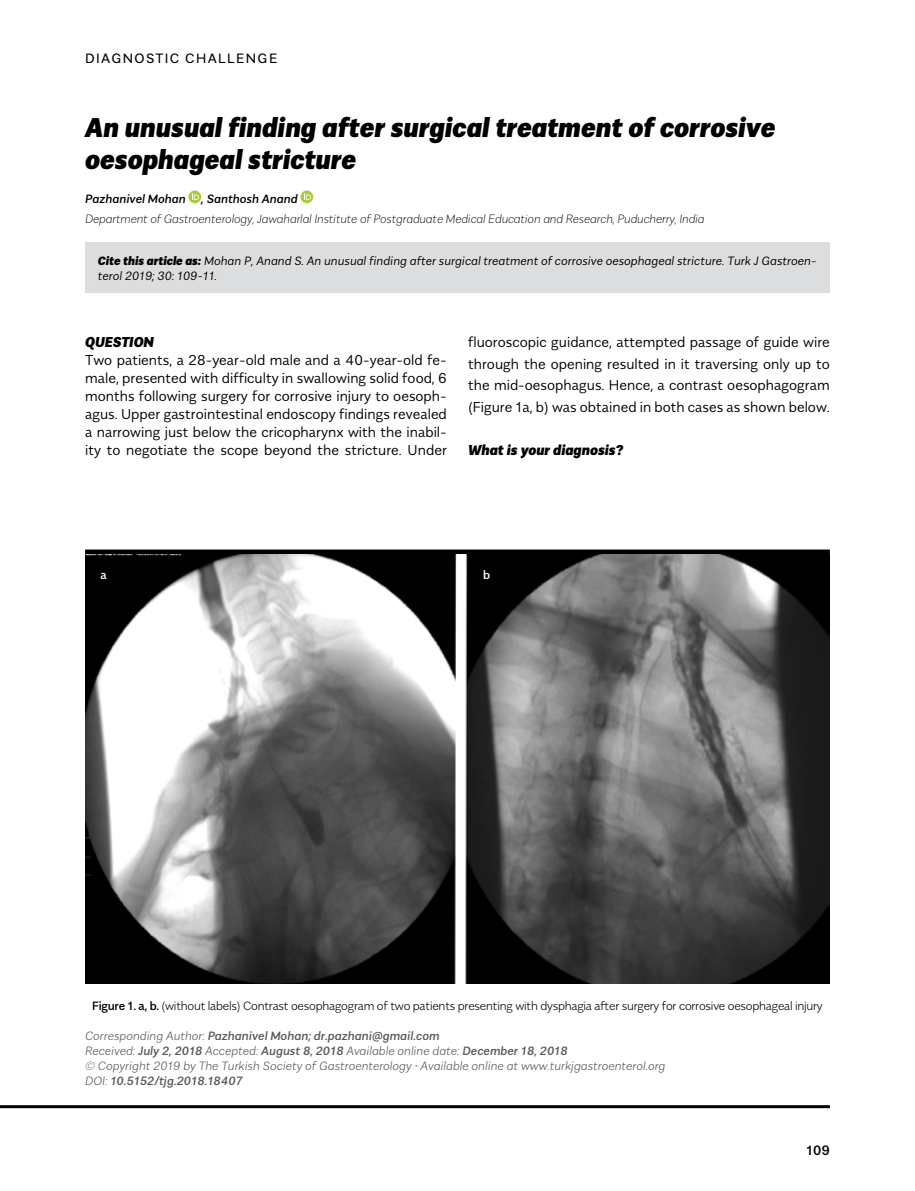
<style>
.page{position:relative;width:915px;height:1191px;background:#fff}
.page>*{position:absolute;margin:0;border:0;box-sizing:border-box;transform-origin:0 0}
.t1{font:italic 900 27px/31.5px "Alergia Normal";color:#000}
.t2{font:300 14.25px/18px "Alergia Normal";color:#000;text-align:justify}
.t3{font:italic 900 14.25px "Alergia Normal";color:#000}
.t4{font:13.5px "Alergia Normal";letter-spacing:.1em;color:#000}
.t5{font:500 13.5px "Alergia Normal";color:#000}
.t6{font:italic 200 12px/15px "Alergia Normal";color:#58595b}
.t7{font:italic 300 12px/15px "Alergia Normal";color:#000}
.t8{font:200 12px "Alergia Normal";letter-spacing:-.02em;color:#000}
.t9{font:italic 300 expanded 12px "Alergia Normal";letter-spacing:-.01em;color:#000}
.t10{font:italic 500 12px "Alergia Normal";color:#000}
.t11{font:500 12px "Alergia Normal";color:#fff}
.s1{font-weight:900}
.s2{font-weight:500}
</style>
<div class="page">
<svg style="left:188px;top:190px;width:13px;height:13px"></svg>
<svg style="left:192px;top:193px;width:7px;height:7px"></svg>
<svg style="left:300px;top:190px;width:13px;height:13px"></svg>
<svg style="left:304px;top:193px;width:7px;height:7px"></svg>
<hr style="left:0;top:1105px;width:829px;height:3px;background:#000">
<div style="left:85px;top:243px;width:744px;height:50px;background:#dcddde"></div>
<div style="left:85px;top:549px;width:744px;height:5px;background:#000"></div>
<img style="left:85px;top:554px;width:744px;height:429px">
<p class="t4" style="left:85px;top:48px;width:194px">DIAGNOSTIC CHALLENGE</p>
<h1 class="t1" style="left:85px;top:109px;width:691px">An unusual finding after surgical treatment of corrosive oesophageal stricture</h1>
<p class="t10" style="left:85px;top:190px;width:102px">Pazhanivel Mohan</p>
<p class="t10" style="left:201px;top:190px;width:98px">, Santhosh Anand</p>
<p class="t9" style="left:85px;top:209px;width:621px">Department of Gastroenterology, Jawaharlal Institute of Postgraduate Medical Education and Research, Puducherry, India</p>
<p class="t7" style="left:98px;top:252px;width:719px"><span class="s1">Cite this article as:</span> Mohan P, Anand S. An unusual finding after surgical treatment of corrosive oesophageal stricture. Turk J Gastroen&shy;terol 2019; 30: 109-11.</p>
<p class="t3" style="left:85px;top:330px;width:70px">QUESTION</p>
<p class="t2" style="left:85px;top:350px;width:363px">Two patients, a 28-year-old male and a 40-year-old fe&shy;male, presented with difficulty in swallowing solid food, 6 months following surgery for corrosive injury to oesoph&shy;agus. Upper gastrointestinal endoscopy findings revealed a narrowing just below the cricopharynx with the inabil&shy;ity to negotiate the scope beyond the stricture. Under</p>
<p class="t2" style="left:468px;top:330px;width:363px;line-height:21.8px">fluoroscopic guidance, attempted passage of guide wire through the opening resulted in it traversing only up to the mid-oesophagus. Hence, a contrast oesophagogram (Figure 1a, b) was obtained in both cases as shown below.</p>
<p class="t3" style="left:468px;top:438px;width:157px">What is your diagnosis?</p>
<p class="t11" style="left:101px;top:565px;width:8px">a</p>
<p class="t11" style="left:483px;top:565px;width:9px">b</p>
<p class="t8" style="left:92px;top:996px;width:731px"><span class="s2">Figure 1. a, b.</span> (without labels) Contrast oesophagogram of two patients presenting with dysphagia after surgery for corrosive oesophageal injury</p>
<p class="t6" style="left:85px;top:1027px;width:581px">Corresponding Author: <span class="s2">Pazhanivel Mohan; dr.pazhani@gmail.com<br></span>Received: <span class="s2">July 2, 2018</span> Accepted: <span class="s2">August 8, 2018</span> Available online date: <span class="s2">December 18, 2018<br></span>© Copyright 2019 by The Turkish Society of Gastroenterology • Available online at www.turkjgastroenterol.org DOI: <span class="s2">10.5152/tjg.2018.18407</span></p>
<p class="t5" style="left:805px;top:1139px;width:25px">109</p>
</div>
